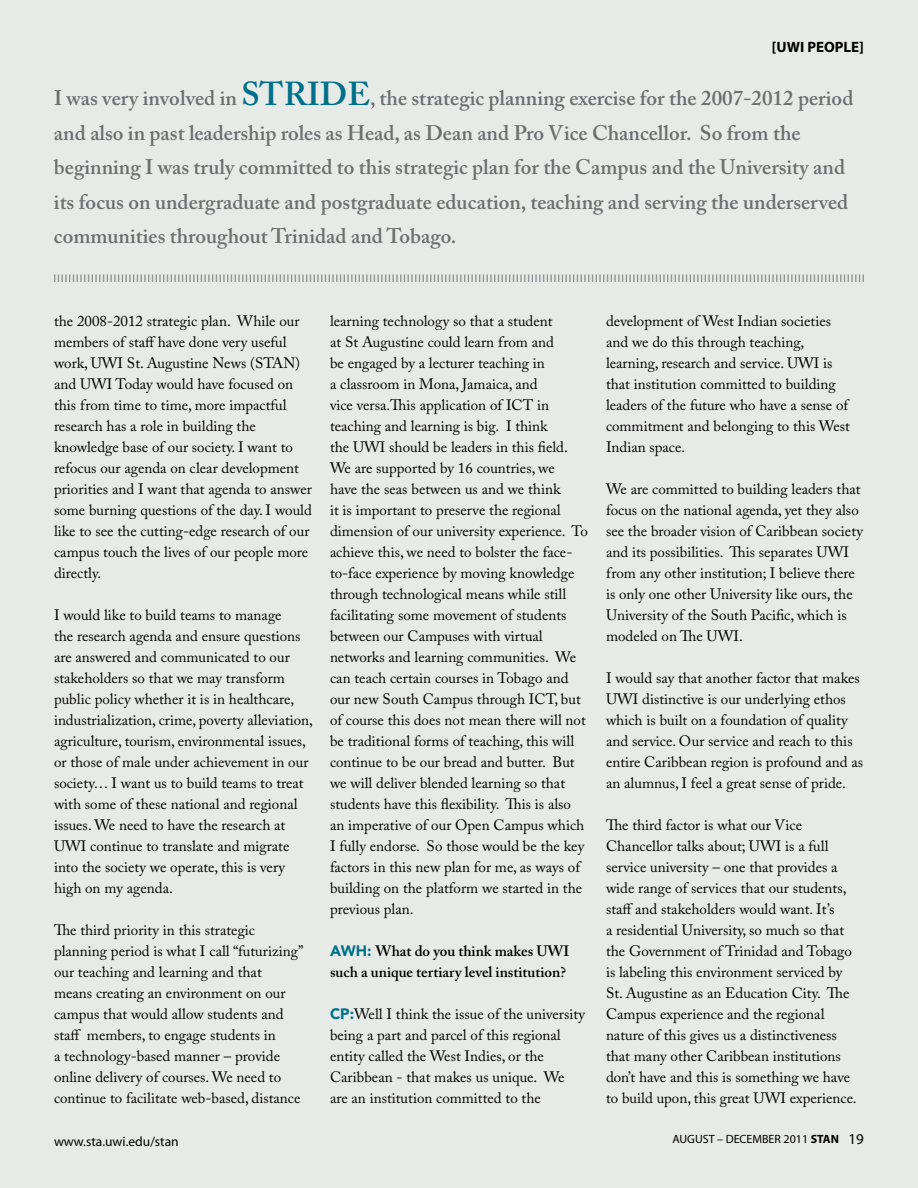
<style>
.page{position:relative;width:918px;height:1188px;background:#e7ebe8}
.page>*{position:absolute;margin:0;border:0;box-sizing:border-box;transform-origin:0 0}
.t1{font:600 21px/34.5px "Adobe Caslon Pro";color:#6d6f71}
.t2{font:15px/21px "Adobe Caslon Pro";color:#000}
.t3{font:600 15px/21px "Adobe Caslon Pro";color:#000}
.t4{font:700 15px "Myriad";color:#000}
.t5{font:13.5px "Myriad";color:#000}
.t6{font:12px "Myriad";color:#000}
.s1{font-size:33px;color:#00708a}
.s2{font-family:"Avenir";font-weight:900;color:#00708a}
.s3{font-weight:700}
.s4{font-size:15px}
</style>
<div class="page">
<svg style="left:54px;top:274px;width:810px;height:8px"></svg>
<p class="t4" style="left:772px;top:39px;width:94px">[UWI PEOPLE]</p>
<p class="t1" style="left:54px;top:81px;width:801px">I was very involved in <span class="s1">STRIDE</span>, the strategic planning exercise for the 2007-2012 period and also in past leadership roles as Head, as Dean and Pro Vice Chancellor. So from the beginning I was truly committed to this strategic plan for the Campus and the University and its focus on undergraduate and postgraduate education, teaching and serving the underserved communities throughout Trinidad and Tobago.</p>
<p class="t2" style="left:54px;top:310px;width:259px">the 2008-2012 strategic plan. While our members of staff have done very useful work, UWI St. Augustine News (STAN) and UWI Today would have focused on this from time to time, more impactful research has a role in building the knowledge base of our society. I want to refocus our agenda on clear development priorities and I want that agenda to answer some burning questions of the day. I would like to see the cutting-edge research of our campus touch the lives of our people more directly.</p>
<p class="t2" style="left:54px;top:604px;width:261px">I would like to build teams to manage<br>the research agenda and ensure questions are answered and communicated to our stakeholders so that we may transform public policy whether it is in healthcare, industrialization, crime, poverty alleviation, agriculture, tourism, environmental issues, or those of male under achievement in our society… I want us to build teams to treat with some of these national and regional issues. We need to have the research at UWI continue to translate and migrate into the society we operate, this is very high on my agenda.</p>
<p class="t2" style="left:54px;top:919px;width:251px">The third priority in this strategic planning period is what I call “futurizing” our teaching and learning and that means creating an environment on our campus that would allow students and staff members, to engage students in<br>a technology-based manner – provide online delivery of courses. We need to continue to facilitate web-based, distance</p>
<p class="t2" style="left:330px;top:310px;width:259px">learning technology so that a student<br>at St Augustine could learn from and<br>be engaged by a lecturer teaching in<br>a classroom in Mona, Jamaica, and<br>vice versa.This application of ICT in teaching and learning is big. I think<br>the UWI should be leaders in this field.<br>We are supported by 16 countries, we<br>have the seas between us and we think<br>it is important to preserve the regional dimension of our university experience. To achieve this, we need to bolster the face&shy;to-face experience by moving knowledge through technological means while still facilitating some movement of students between our Campuses with virtual networks and learning communities. We can teach certain courses in Tobago and our new South Campus through ICT, but of course this does not mean there will not be traditional forms of teaching, this will continue to be our bread and butter. But we will deliver blended learning so that students have this flexibility. This is also an imperative of our Open Campus which I fully endorse. So those would be the key factors in this new plan for me, as ways of building on the platform we started in the previous plan.</p>
<p class="t3" style="left:330px;top:940px;width:241px"><span class="s2">AWH:</span> What do you think makes UWI such a unique tertiary level institution?</p>
<p class="t2" style="left:330px;top:1003px;width:257px"><span class="s2">CP:</span>Well I think the issue of the university being a part and parcel of this regional entity called the West Indies, or the Caribbean - that makes us unique. We are an institution committed to the</p>
<p class="t2" style="left:606px;top:310px;width:245px">development of West Indian societies and we do this through teaching, learning, research and service. UWI is that institution committed to building leaders of the future who have a sense of commitment and belonging to this West Indian space.</p>
<p class="t2" style="left:606px;top:478px;width:258px">We are committed to building leaders that focus on the national agenda, yet they also see the broader vision of Caribbean society and its possibilities. This separates UWI from any other institution; I believe there is only one other University like ours, the University of the South Pacific, which is modeled on The UWI.</p>
<p class="t2" style="left:606px;top:667px;width:259px">I would say that another factor that makes UWI distinctive is our underlying ethos which is built on a foundation of quality and service. Our service and reach to this entire Caribbean region is profound and as an alumnus, I feel a great sense of pride.</p>
<p class="t2" style="left:606px;top:814px;width:252px">The third factor is what our Vice Chancellor talks about; UWI is a full service university – one that provides a wide range of services that our students, staff and stakeholders would want. It’s<br>a residential University, so much so that the Government of Trinidad and Tobago is labeling this environment serviced by St. Augustine as an Education City. The Campus experience and the regional nature of this gives us a distinctiveness that many other Caribbean institutions don’t have and this is something we have to build upon, this great UWI experience.</p>
<p class="t5" style="left:54px;top:1135px;width:126px">www.sta.uwi.edu/stan</p>
<p class="t6" style="left:672px;top:1133px;width:82px">AUGUST – DECember</p>
<p class="t6" style="left:784px;top:1133px;width:82px">2011 <span class="s3">STAN</span> <span class="s4">19</span></p>
</div>
